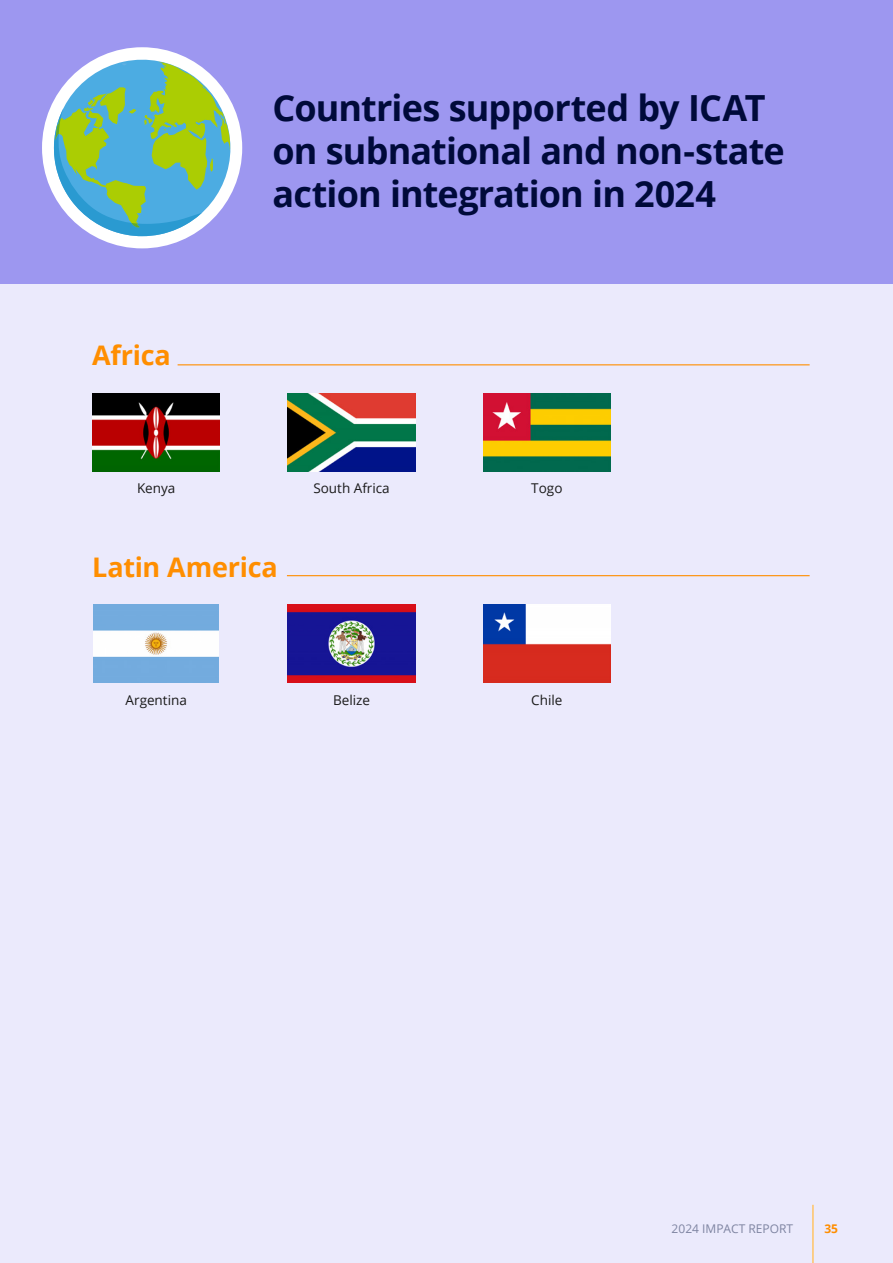
<style>
.page{position:relative;width:893px;height:1263px;background:#fff}
.page>*{position:absolute;margin:0;border:0;box-sizing:border-box;transform-origin:0 0}
.t1{font:700 36px/43.2px "Open Sans";letter-spacing:-.02em;color:#000a3a}
.t2{font:700 27px "Open Sans";letter-spacing:-.01em;color:#ff8e00}
.t3{font:13.5px "Open Sans";color:#1a1a1a}
.t4{font:12px "Open Sans";color:#7e84a1}
.t5{font:700 12px "Open Sans";color:#ff8e00}
</style>
<div class="page">
<div style="left:0;top:136px;width:893px;height:1127px;background:#ebeafc"></div>
<div style="left:0;top:0;width:893px;height:283px;background:#9d97f0"></div>
<hr style="left:812px;top:1205px;width:2px;height:58px;background:#ffc465">
<svg style="left:46px;top:52px;width:193px;height:192px"></svg>
<img style="left:93px;top:393px;width:127px;height:78px">
<img style="left:94px;top:604px;width:125px;height:79px">
<img style="left:288px;top:393px;width:127px;height:78px">
<img style="left:288px;top:604px;width:127px;height:79px">
<img style="left:483px;top:393px;width:127px;height:78px">
<img style="left:483px;top:604px;width:127px;height:79px">
<hr style="left:178px;top:364px;width:632px;height:1px;background:#ff8e00">
<hr style="left:287px;top:575px;width:523px;height:1px;background:#ff8e00">
<p class="t2" style="left:92px;top:336px;width:80px">Africa</p>
<p class="t3" style="left:137px;top:479px;width:40px">Kenya</p>
<p class="t1" style="left:272px;top:85px;width:514px">Countries supported by ICAT on subnational and non-state action integration in 2024</p>
<p class="t3" style="left:313px;top:479px;width:78px">South Africa</p>
<p class="t3" style="left:531px;top:479px;width:33px">Togo</p>
<p class="t2" style="left:92px;top:548px;width:187px">Latin America</p>
<p class="t3" style="left:126px;top:690px;width:63px">Argentina</p>
<p class="t3" style="left:333px;top:690px;width:39px">Belize</p>
<p class="t3" style="left:531px;top:690px;width:33px">Chile</p>
<p class="t4" style="left:672px;top:1220px;width:123px">2024 IMPACT REPORT</p>
<p class="t5" style="left:824px;top:1220px;width:15px">35</p>
</div>
